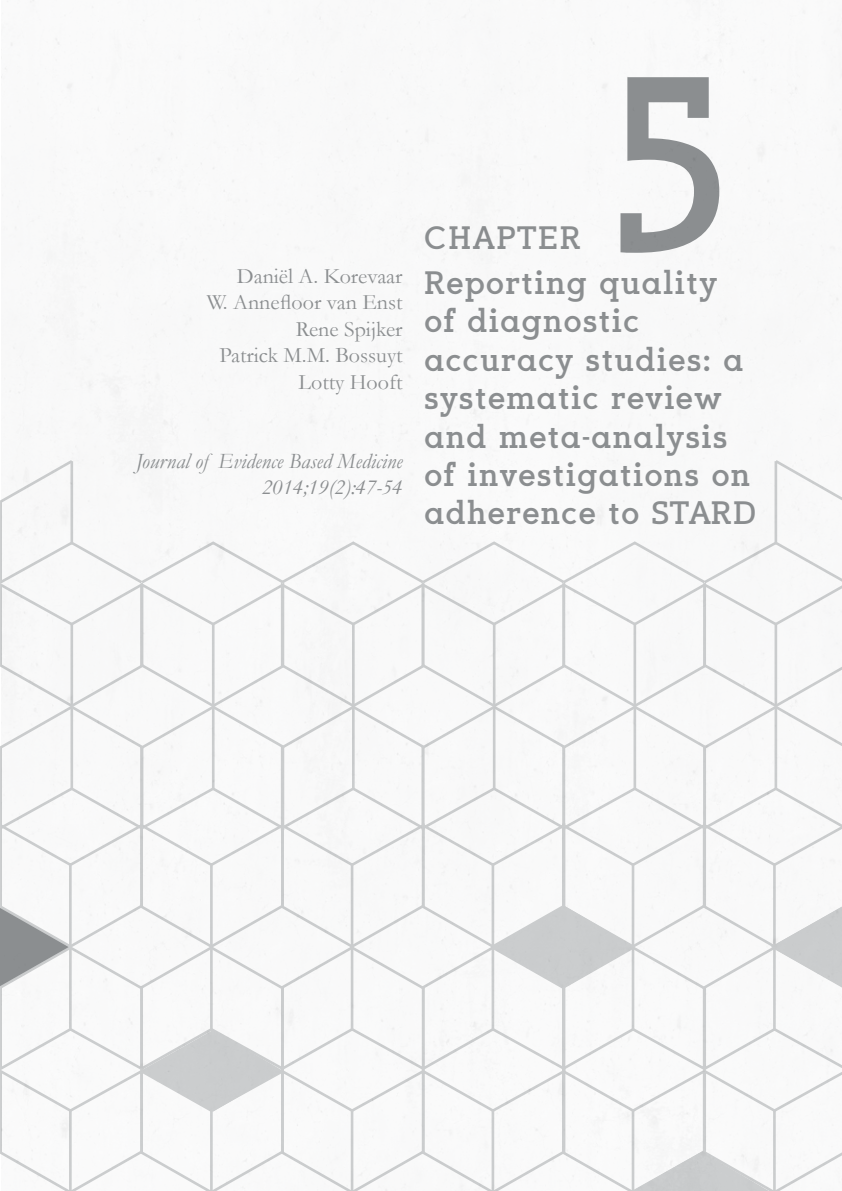
<style>
.page{position:relative;width:842px;height:1191px;background:#fff}
.page>*{position:absolute;margin:0;border:0;box-sizing:border-box;transform-origin:0 0}
.t1{font:700 235.2px "Sugarcubes";color:#8b8e90}
.t2{font:700 32px/38.4px "Sugarcubes";color:#8b8e90}
.t3{font:22px/26.4px "Garamond";color:#8b8e90;text-align:right}
.t4{font:italic 22px/26.4px "Garamond";color:#8b8e90;text-align:right}
</style>
<div class="page">
<img style="left:1px;top:0;width:841px;height:1191px">
<p class="t3" style="left:207px;top:263px;width:197px">Daniël A. Korevaar<br>W. Annefloor van Enst<br>Rene Spijker<br>Patrick M.M. Bossuyt<br>Lotty Hooft</p>
<p class="t4" style="left:136px;top:447px;width:268px">Journal of Evidence Based Medicine<br>2014;19(2):47-54</p>
<h1 class="t1" style="left:609px;top:-26px;width:123px">5</h1>
<p class="t2" style="left:424px;top:263px;width:329px">Reporting quality of diagnostic accuracy studies: a systematic review and meta-analysis of investigations on adherence to STARD</p>
<p class="t2" style="left:424px;top:218px;width:159px">chapter</p>
</div>
